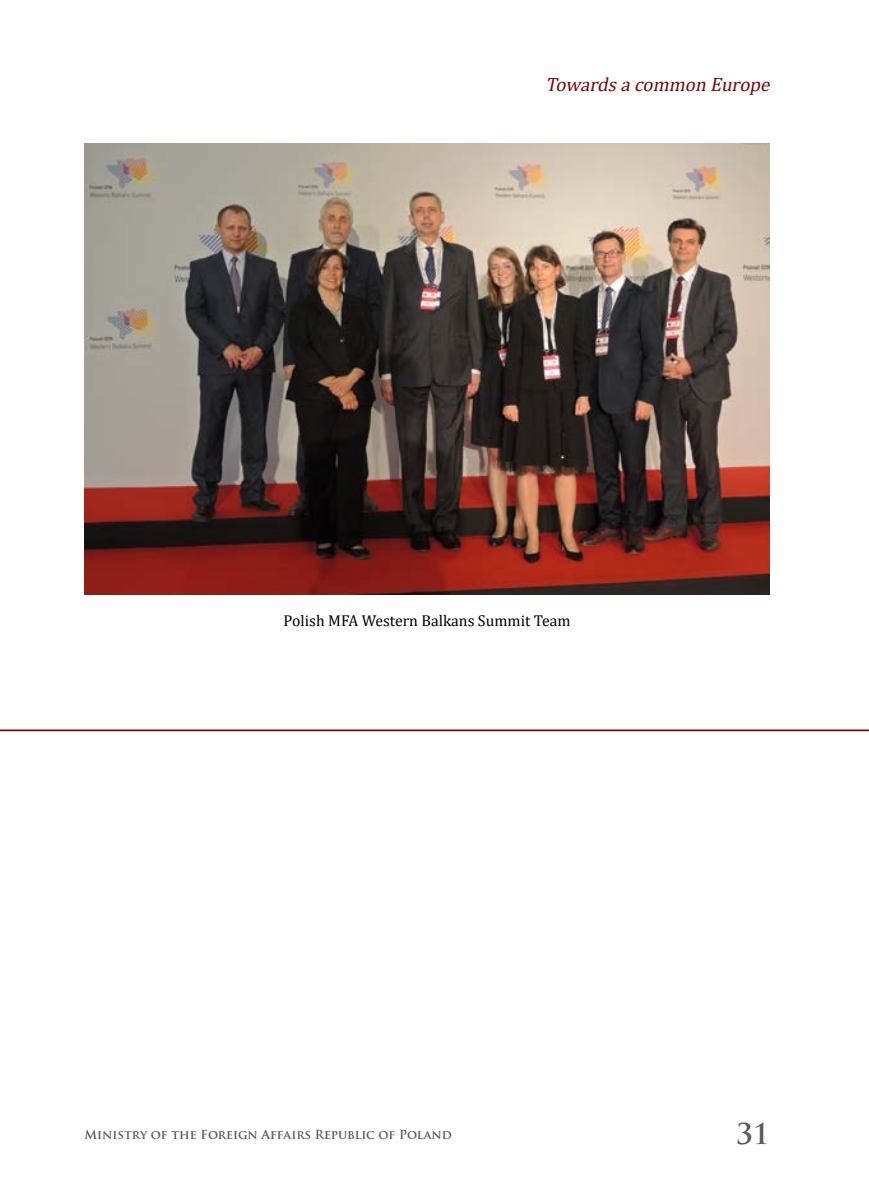
<style>
.page{position:relative;width:869px;height:1191px;background:#fff}
.page>*{position:absolute;margin:0;border:0;box-sizing:border-box;transform-origin:0 0}
.t1{font:700 28px "Trajan Pro";color:#58595b}
.t2{font:italic 19.25px "Cambria";color:#7a0708}
.t3{font:15.75px "Cambria";color:#000}
.t4{font:700 12.25px "Trajan Pro";color:#58595b}
</style>
<div class="page">
<img style="left:84px;top:144px;width:685px;height:450px">
<hr style="left:0;top:729px;width:868px;height:2px;background:#7a0708">
<h2 class="t2" style="left:545px;top:73px;width:246px">TowardsacommonEurope</h2>
<p class="t3" style="left:283px;top:611px;width:288px">Polish MFA Western Balkans Summit Team</p>
<p class="t4" style="left:84px;top:1126px;width:369px">Ministry of the Foreign Affairs Republic of Poland</p>
<h1 class="t1" style="left:735px;top:1116px;width:35px">31</h1>
</div>
